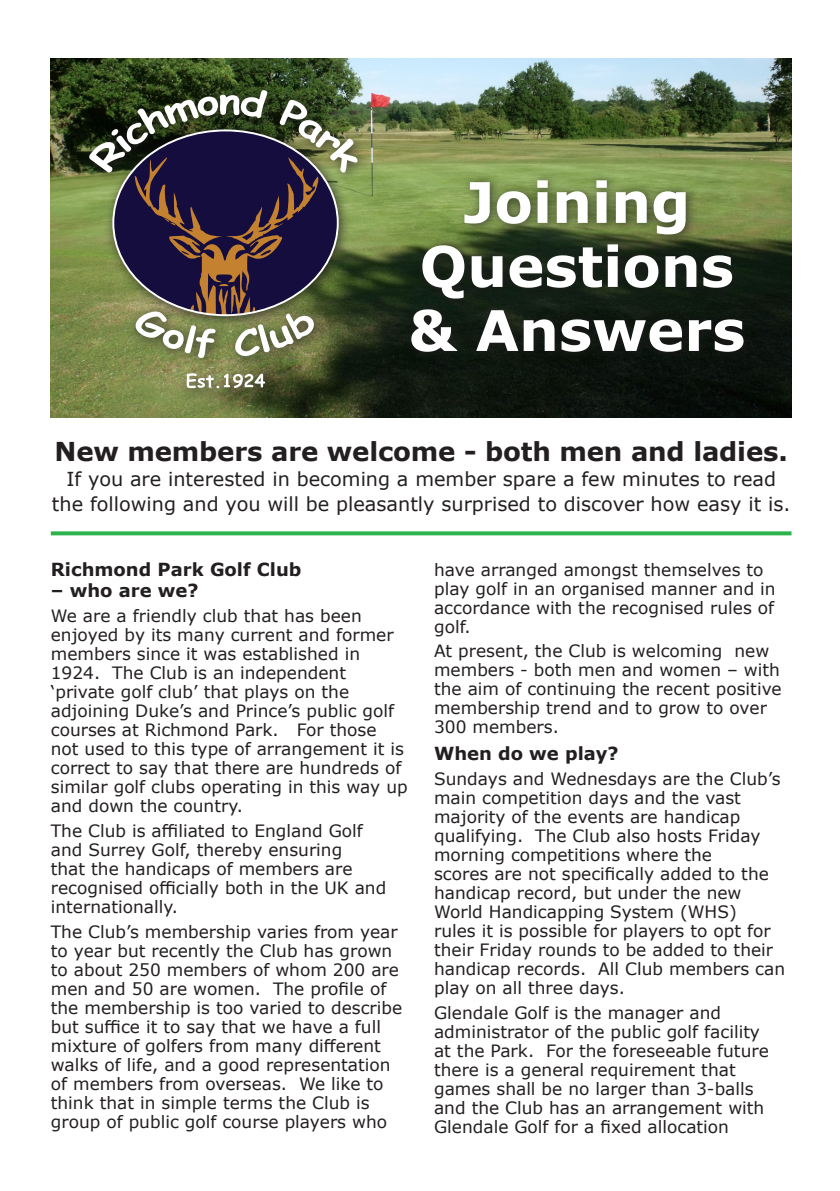
<style>
.page{position:relative;width:840px;height:1191px;background:#fff}
.page>*{position:absolute;margin:0;border:0;box-sizing:border-box;transform-origin:0 0}
.t1{font:700 56px/64px "Verdana";color:#fff;text-align:center}
.t2{font:700 26px "Verdana";letter-spacing:-.005em;color:#231f20}
.t3{font:19.2px/24.8px "Verdana";color:#231f20;text-align:center}
.t4{font:700 18px "Verdana";color:#231f20}
.t5{font:17px/19px "Verdana";color:#231f20}
</style>
<div class="page">
<img style="left:51px;top:58px;width:740px;height:360px">
<div style="left:81px;top:82px;width:288px;height:319px;background:#231f20;opacity:.75"></div>
<svg style="left:186px;top:373px;width:79px;height:15px"></svg>
<svg style="left:89px;top:90px;width:268px;height:268px;background:#717d56"></svg>
<svg style="left:112px;top:129px;width:226px;height:187px;background:#403643"></svg>
<div style="left:402px;top:171px;width:353px;height:193px;background:#231f20;opacity:.75"></div>
<svg style="left:51px;top:531px;width:740px;height:4px;background:#3fba5b"></svg>
<p class="t1" style="left:408px;top:169px;width:339px">Joining<br>Questions &amp; Answers</p>
<p class="t2" style="left:54px;top:433px;width:734px">New members are welcome - both men and ladies.</p>
<p class="t3" style="left:52px;top:466px;width:739px">If you are interested in becoming a member spare a few minutes to read the following and you will be pleasantly surprised to discover how easy it is.</p>
<p class="t4" style="left:51px;top:557px;width:252px">Richmond Park Golf Club</p>
<p class="t4" style="left:51px;top:578px;width:149px">– who are we?</p>
<p class="t5" style="left:51px;top:606px;width:358px">We are a friendly club that has been enjoyed by its many current and former members since it was established in 1924. The Club is an independent ‘private golf club’ that plays on the adjoining Duke’s and Prince’s public golf courses at Richmond Park. For those not used to this type of arrangement it is correct to say that there are hundreds of similar golf clubs operating in this way up and down the country.</p>
<p class="t5" style="left:51px;top:821px;width:337px">The Club is affiliated to England Golf and Surrey Golf, thereby ensuring<br>that the handicaps of members are recognised officially both in the UK and internationally.</p>
<p class="t5" style="left:51px;top:921px;width:353px">The Club’s membership varies from year to year but recently the Club has grown to about 250 members of whom 200 are men and 50 are women. The profile of the membership is too varied to describe but suffice it to say that we have a full mixture of golfers from many different walks of life, and a good representation of members from overseas. We like to think that in simple terms the Club is group of public golf course players who</p>
<p class="t5" style="left:434px;top:560px;width:343px">have arranged amongst themselves to play golf in an organised manner and in accordance with the recognised rules of golf.</p>
<p class="t5" style="left:434px;top:641px;width:349px">At present, the Club is welcoming new members - both men and women – with the aim of continuing the recent positive membership trend and to grow to over<br>300 members.</p>
<p class="t4" style="left:434px;top:741px;width:186px">When do we play?</p>
<p class="t5" style="left:434px;top:769px;width:352px">Sundays and Wednesdays are the Club’s main competition days and the vast majority of the events are handicap qualifying. The Club also hosts Friday morning competitions where the<br>scores are not specifically added to the handicap record, but under the new World Handicapping System (WHS)<br>rules it is possible for players to opt for their Friday rounds to be added to their handicap records. All Club members can play on all three days.</p>
<p class="t5" style="left:434px;top:1002px;width:336px">Glendale Golf is the manager and administrator of the public golf facility at the Park. For the foreseeable future there is a general requirement that games shall be no larger than 3-balls and the Club has an arrangement with Glendale Golf for a fixed allocation</p>
</div>
